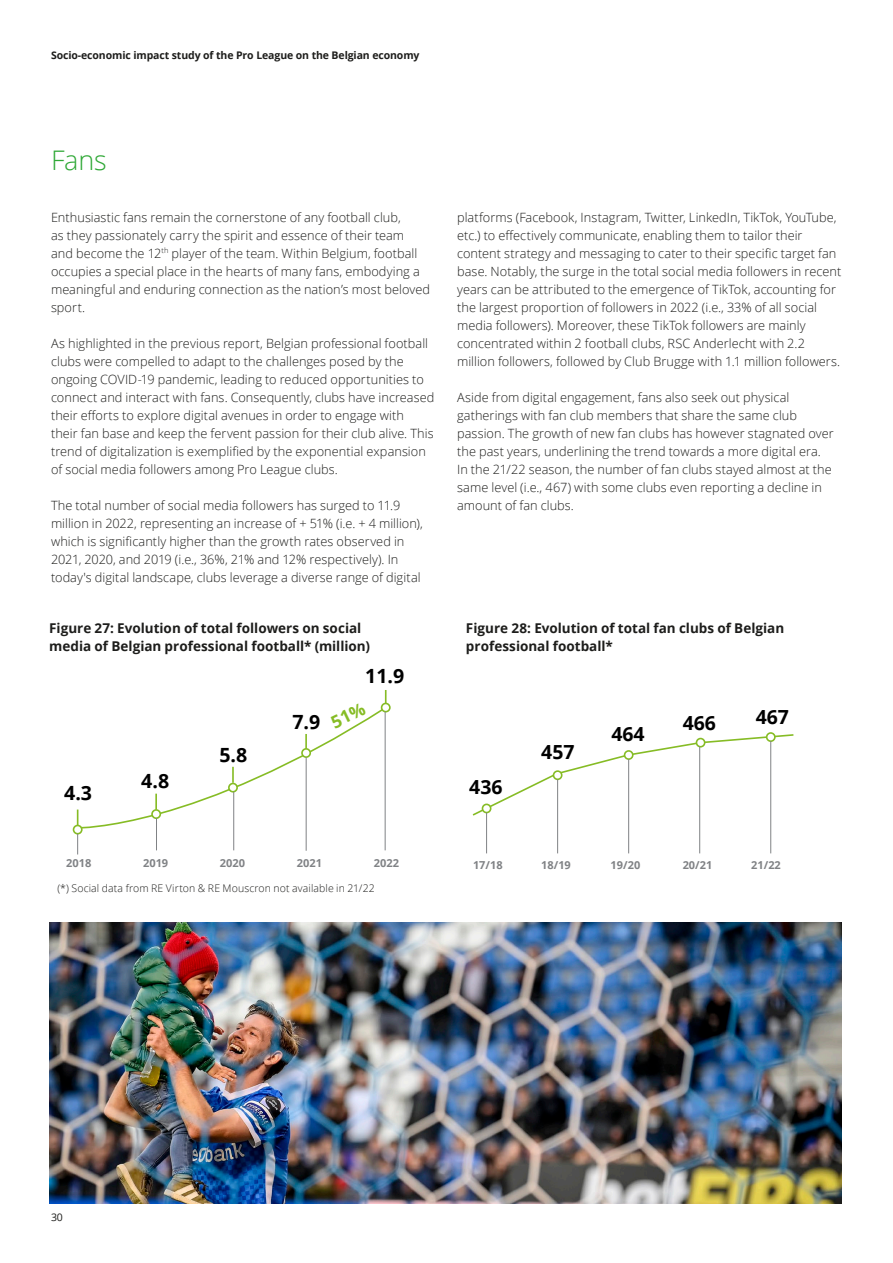
<style>
.page{position:relative;width:893px;height:1263px;background:#fff}
.page>*{position:absolute;margin:0;border:0;box-sizing:border-box;transform-origin:0 0}
.Pro_league_Ondertite{font:300 27px "Open Sans";color:#2fa836}
.t1{font:700 19.65px "Open Sans";color:#000}
.t2{font:700 19.5px "Open Sans";color:#000}
.Pro_league_iFigure_t{font:700 13.5px/18px "Open Sans";color:#1d1d1b}
.Pro_league_body_styl{font:300 12.75px/18px "Open Sans";letter-spacing:.005em;color:#1d1d1b}
.t3{font:700 11.1px "Open Sans";color:#808285}
.t4{font:700 10.95px "Open Sans";color:#808285}
.t5{font:700 10.5px "Open Sans";letter-spacing:-.01em;color:#1d1d1b}
.Pro_league_asterix_t{font:300 10.5px "Open Sans";letter-spacing:.01em;color:#1d1d1b}
.t6{font:10.5px "Open Sans";color:#1d1d1b}
</style>
<div class="page">
<img style="left:49px;top:923px;width:793px;height:280px">
<div style="left:381px;top:703px;width:10px;height:9px;border:2px solid #86bc25;border-radius:50%"></div>
<div style="left:73px;top:825px;width:10px;height:9px;border:2px solid #86bc25;border-radius:50%"></div>
<svg style="left:472px;top:734px;width:322px;height:83px"></svg>
<div style="left:482px;top:804px;width:9px;height:8px;background:#fff;border-radius:50%"></div>
<div style="left:482px;top:803px;width:9px;height:10px;border:2px solid #86bc25;border-radius:50%"></div>
<div style="left:553px;top:771px;width:9px;height:8px;background:#fff;border-radius:50%"></div>
<div style="left:553px;top:770px;width:9px;height:10px;border:2px solid #86bc25;border-radius:50%"></div>
<div style="left:625px;top:751px;width:8px;height:8px;background:#fff;border-radius:50%"></div>
<div style="left:624px;top:750px;width:10px;height:10px;border:2px solid #86bc25;border-radius:50%"></div>
<div style="left:696px;top:738px;width:9px;height:9px;background:#fff;border-radius:50%"></div>
<div style="left:696px;top:738px;width:9px;height:9px;border:2px solid #86bc25;border-radius:50%"></div>
<div style="left:767px;top:733px;width:8px;height:8px;background:#fff;border-radius:50%"></div>
<div style="left:766px;top:732px;width:10px;height:10px;border:2px solid #86bc25;border-radius:50%"></div>
<hr style="left:486px;top:812px;width:1px;height:41px;background:#808285">
<hr style="left:557px;top:779px;width:1px;height:74px;background:#808285">
<hr style="left:628px;top:759px;width:1px;height:94px;background:#808285">
<hr style="left:699px;top:747px;width:1px;height:106px;background:#808285">
<hr style="left:770px;top:741px;width:1px;height:112px;background:#808285">
<svg style="left:76px;top:690px;width:312px;height:164px"></svg>
<p class="t5" style="left:51px;top:48px;width:370px">Socio-economic impact study of the Pro League on the Belgian economy</p>
<p class="Pro_league_Ondertite" style="left:51px;top:141px;width:57px">Fans</p>
<p class="Pro_league_body_styl" style="left:51px;top:208px;width:381px">Enthusiastic fans remain the cornerstone of any football club,<br>as they passionately carry the spirit and essence of their team<br>and become the 12<sup>th</sup> player of the team. Within Belgium, football occupies a special place in the hearts of many fans, embodying a meaningful and enduring connection as the nation’s most beloved sport.</p>
<p class="Pro_league_body_styl" style="left:51px;top:334px;width:385px">As highlighted in the previous report, Belgian professional football clubs were compelled to adapt to the challenges posed by the ongoing COVID-19 pandemic, leading to reduced opportunities to connect and interact with fans. Consequently, clubs have increased their efforts to explore digital avenues in order to engage with<br>their fan base and keep the fervent passion for their club alive. This trend of digitalization is exemplified by the exponential expansion of social media followers among Pro League clubs.</p>
<p class="Pro_league_body_styl" style="left:51px;top:496px;width:373px">The total number of social media followers has surged to 11.9 million in 2022, representing an increase of + 51% (i.e. + 4 million), which is significantly higher than the growth rates observed in 2021, 2020, and 2019 (i.e., 36%, 21% and 12% respectively). In today's digital landscape, clubs leverage a diverse range of digital</p>
<p class="Pro_league_iFigure_t" style="left:49px;top:618px;width:322px">Figure 27: Evolution of total followers on social media of Belgian professional football* (million)</p>
<p class="t1" style="left:64px;top:779px;width:29px">4.3</p>
<p class="t1" style="left:141px;top:767px;width:29px">4.8</p>
<p class="t1" style="left:219px;top:741px;width:29px">5.8</p>
<p class="t1" style="left:292px;top:707px;width:29px">7.9</p>
<p class="t1" style="left:365px;top:662px;width:41px">11.9</p>
<p class="t3" style="left:66px;top:855px;width:27px">2018</p>
<p class="t3" style="left:143px;top:855px;width:27px">2019</p>
<p class="t3" style="left:220px;top:855px;width:27px">2020</p>
<p class="t3" style="left:297px;top:855px;width:27px">2021</p>
<p class="t3" style="left:374px;top:855px;width:27px">2022</p>
<p class="Pro_league_asterix_t" style="left:57px;top:881px;width:319px">(*) Social data from RE Virton &amp; RE Mouscron not available in 21/22</p>
<p class="Pro_league_body_styl" style="left:457px;top:208px;width:386px">platforms (Facebook, Instagram, Twitter, LinkedIn, TikTok, YouTube, etc.) to effectively communicate, enabling them to tailor their content strategy and messaging to cater to their specific target fan base. Notably, the surge in the total social media followers in recent years can be attributed to the emergence of TikTok, accounting for the largest proportion of followers in 2022 (i.e., 33% of all social media followers). Moreover, these TikTok followers are mainly concentrated within 2 football clubs, RSC Anderlecht with 2.2 million followers, followed by Club Brugge with 1.1 million followers.</p>
<p class="Pro_league_body_styl" style="left:457px;top:388px;width:378px">Aside from digital engagement, fans also seek out physical gatherings with fan club members that share the same club passion. The growth of new fan clubs has however stagnated over the past years, underlining the trend towards a more digital era.<br>In the 21/22 season, the number of fan clubs stayed almost at the same level (i.e., 467) with some clubs even reporting a decline in amount of fan clubs.</p>
<p class="Pro_league_iFigure_t" style="left:466px;top:618px;width:320px">Figure 28: Evolution of total fan clubs of Belgian professional football*</p>
<p class="t2" style="left:469px;top:773px;width:35px">436</p>
<p class="t2" style="left:541px;top:738px;width:35px">457</p>
<p class="t2" style="left:611px;top:720px;width:35px">464</p>
<p class="t2" style="left:683px;top:709px;width:35px">466</p>
<p class="t2" style="left:756px;top:703px;width:35px">467</p>
<p class="t4" style="left:473px;top:857px;width:31px">17/18</p>
<p class="t4" style="left:541px;top:857px;width:31px">18/19</p>
<p class="t4" style="left:611px;top:857px;width:31px">19/20</p>
<p class="t4" style="left:683px;top:857px;width:31px">20/21</p>
<p class="t4" style="left:751px;top:857px;width:31px">21/22</p>
<p class="t6" style="left:51px;top:1210px;width:13px">30</p>
</div>
